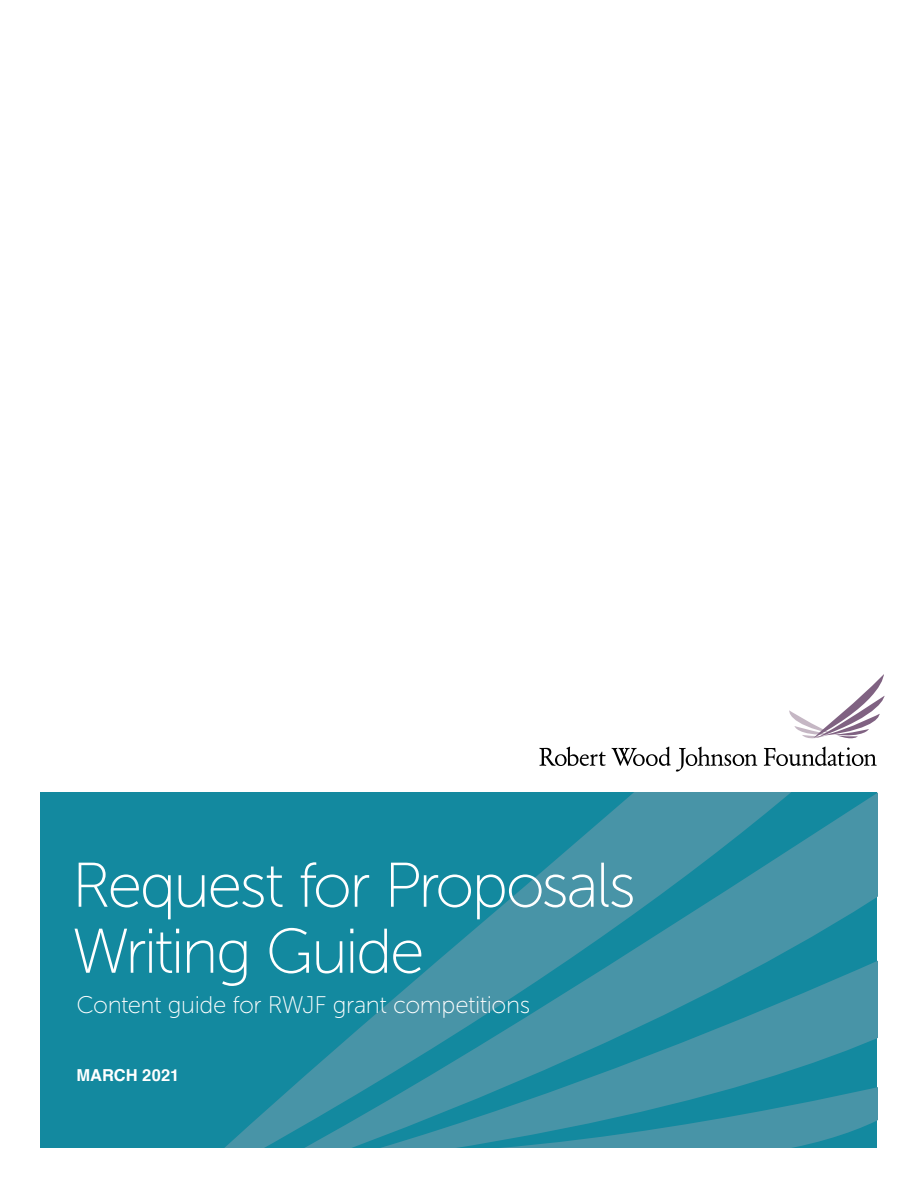
<style>
.page{position:relative;width:918px;height:1188px;background:#fff}
.page>*{position:absolute;margin:0;border:0;box-sizing:border-box;transform-origin:0 0}
.Cvr_title_1{font:63px/66px "Museo Sans 100";letter-spacing:-.045em;color:#fff}
.Cvr_title_2{font:24px "Museo Sans 100";letter-spacing:-.02em;color:#fff}
.Cvr_date{font:700 16.5px "Helvetica";color:#fff}
</style>
<div class="page">
<div style="left:40px;top:792px;width:838px;height:356px;background:#13899f"></div>
<svg style="left:224px;top:792px;width:654px;height:356px"></svg>
<svg style="left:451px;top:1073px;width:427px;height:75px"></svg>
<svg style="left:540px;top:747px;width:66px;height:19px"></svg>
<svg style="left:612px;top:747px;width:145px;height:25px"></svg>
<svg style="left:764px;top:674px;width:121px;height:92px"></svg>
<p class="Cvr_title_1" style="left:72px;top:853px;width:566px">Request for Proposals<br>Writing Guide</p>
<p class="Cvr_title_2" style="left:76px;top:992px;width:455px">Content guide for RWJF grant competitions</p>
<p class="Cvr_date" style="left:76px;top:1062px;width:104px">MARCH 2021</p>
</div>
